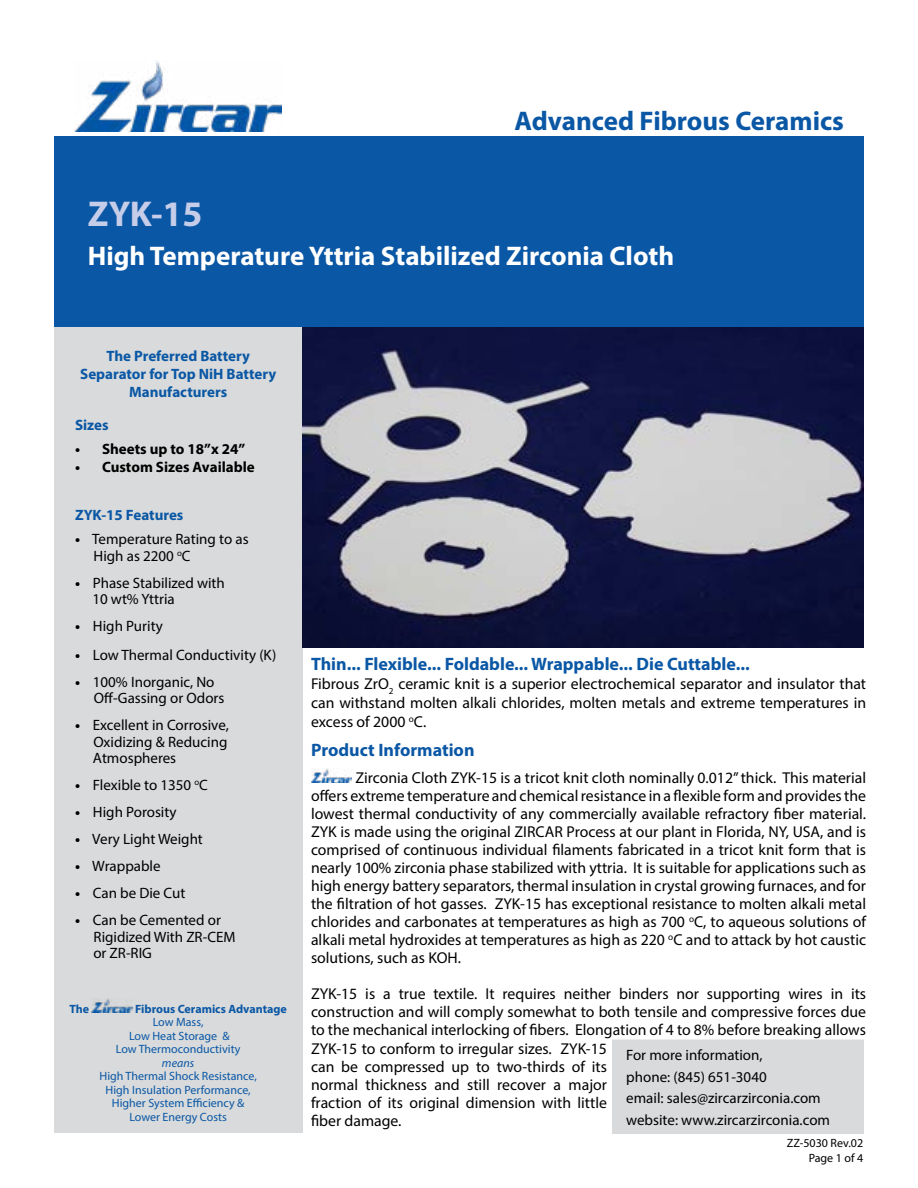
<style>
.page{position:relative;width:918px;height:1188px;background:#fff}
.page>*{position:absolute;margin:0;border:0;box-sizing:border-box;transform-origin:0 0}
.t1{font:700 36px "Myriad Pro";color:#c6cde9}
.t2{font:700 27px "Myriad Pro";color:#fff}
.t3{font:700 27px "Myriad Pro";color:#0a57a5}
.t4{font:700 18px "Myriad Pro";color:#0a57a5}
.t5{font:15.75px/18px "Myriad Pro";color:#000;text-align:justify}
.t6{font:15px/16.5px "Myriad Pro";color:#000}
.t7{font:700 15px/18px "Myriad Pro";color:#0a57a5;text-align:center}
.t8{font:700 15px "Myriad Pro";color:#000}
.t9{font:12px/13.5px "Myriad Pro";color:#0a57a5;text-align:center}
.t10{font:700 12px "Myriad Pro";color:#0a57a5}
.t11{font:12px/14.4px "Myriad Pro";color:#000;text-align:right}
.t12{font:italic 12px "Myriad Pro";color:#0a57a5}
.s1{font-weight:700}
</style>
<div class="page">
<div style="left:54px;top:322px;width:248px;height:811px;background:#d8dadb"></div>
<div style="left:612px;top:1040px;width:252px;height:94px;background:#d8dadb"></div>
<img style="left:74px;top:60px;width:207px;height:72px">
<div style="left:54px;top:137px;width:810px;height:190px;background:#0a57a5"></div>
<img style="left:311px;top:769px;width:41px;height:14px">
<img style="left:92px;top:999px;width:40px;height:14px">
<img style="left:302px;top:327px;width:562px;height:321px">
<h2 class="t3" style="left:514px;top:104px;width:331px">Advanced Fibrous Ceramics</h2>
<h1 class="t1" style="left:88px;top:190px;width:116px">ZYK-15</h1>
<h2 class="t2" style="left:88px;top:238px;width:588px">High Temperature Yttria Stabilized Zirconia Cloth</h2>
<p class="t7" style="left:80px;top:347px;width:198px">The Preferred Battery<br>Separator for Top NiH Battery<br>Manufacturers</p>
<p class="t7" style="left:75px;top:416px;width:35px">Sizes</p>
<p class="t8" style="left:75px;top:439px;width:172px">• Sheets up to 18”x 24”</p>
<p class="t8" style="left:75px;top:457px;width:181px">• Custom Sizes Available</p>
<p class="t7" style="left:75px;top:506px;width:110px">ZYK-15 Features</p>
<p class="t6" style="left:94px;top:531px;width:157px;text-indent:-18px"><span class="s1">•</span> Temperature Rating to as<br>High as 2200 <sup>o</sup>C</p>
<p class="t6" style="left:92px;top:574px;width:134px;text-indent:-17px"><span class="s1">•</span> Phase Stabilized with<br>10 wt% Yttria</p>
<p class="t6" style="left:75px;top:618px;width:89px"><span class="s1">•</span> High Purity</p>
<p class="t6" style="left:75px;top:646px;width:203px"><span class="s1">•</span> Low Thermal Conductivity (K)</p>
<p class="t6" style="left:94px;top:673px;width:132px;text-indent:-19px"><span class="s1">•</span> 100% Inorganic, No<br>Off-Gassing or Odors</p>
<p class="t6" style="left:93px;top:717px;width:137px;text-align:justify;text-indent:-18px"><span class="s1">•</span> Excellent in Corrosive, Oxidizing &amp; Reducing Atmospheres</p>
<p class="t6" style="left:75px;top:777px;width:134px"><span class="s1">•</span> Flexible to 1350 <sup>o</sup>C</p>
<p class="t6" style="left:75px;top:804px;width:103px"><span class="s1">•</span> High Porosity</p>
<p class="t6" style="left:75px;top:831px;width:129px"><span class="s1">•</span> Very Light Weight</p>
<p class="t6" style="left:75px;top:858px;width:87px"><span class="s1">•</span> Wrappable</p>
<p class="t6" style="left:75px;top:885px;width:112px"><span class="s1">•</span> Can be Die Cut</p>
<p class="t6" style="left:93px;top:912px;width:144px;text-indent:-18px"><span class="s1">•</span> Can be Cemented or<br>Rigidized With ZR-CEM or ZR-RIG</p>
<p class="t10" style="left:69px;top:1001px;width:21px">The</p>
<p class="t10" style="left:135px;top:1001px;width:153px">Fibrous Ceramics Advantage</p>
<p class="t9" style="left:116px;top:1015px;width:126px">Low Mass,<br>Low Heat Storage &amp;<br>Low Thermoconductivity</p>
<p class="t12" style="left:162px;top:1055px;width:34px">means</p>
<p class="t9" style="left:99px;top:1069px;width:159px">High Thermal Shock Resistance,<br>High Insulation Performance,<br>Higher System Efficiency &amp;<br>Lower Energy Costs</p>
<p class="t4" style="left:311px;top:652px;width:440px">Thin... Flexible... Foldable... Wrappable... Die Cuttable...</p>
<p class="t5" style="left:311px;top:674px;width:557px;line-height:18.9px">Fibrous ZrO<sub>2</sub> ceramic knit is a superior electrochemical separator and insulator that can withstand molten alkali chlorides, molten metals and extreme temperatures in excess of 2000 <sup>o</sup>C.</p>
<p class="t4" style="left:311px;top:738px;width:165px">Product Information</p>
<p class="t5" style="left:311px;top:768px;width:557px;text-indent:45px">Zirconia Cloth ZYK-15 is a tricot knit cloth nominally 0.012” thick. This material offers extreme temperature and chemical resistance in a flexible form and provides the lowest thermal conductivity of any commercially available refractory fiber material.<br>ZYK is made using the original ZIRCAR Process at our plant in Florida, NY, USA, and is comprised of continuous individual filaments fabricated in a tricot knit form that is nearly 100% zirconia phase stabilized with yttria. It is suitable for applications such as high energy battery separators, thermal insulation in crystal growing furnaces, and for the filtration of hot gasses. ZYK-15 has exceptional resistance to molten alkali metal chlorides and carbonates at temperatures as high as 700 <sup>o</sup>C, to aqueous solutions of alkali metal hydroxides at temperatures as high as 220 <sup>o</sup>C and to attack by hot caustic solutions, such as KOH.</p>
<p class="t5" style="left:311px;top:984px;width:557px">ZYK-15 is a true textile. It requires neither binders nor supporting wires in its construction and will comply somewhat to both tensile and compressive forces due to the mechanical interlocking of fibers. Elongation of 4 to 8% before breaking allows</p>
<p class="t5" style="left:311px;top:1040px;width:297px">ZYK-15 to conform to irregular sizes. ZYK-15 can be compressed up to two-thirds of its normal thickness and still recover a major fraction of its original dimension with little fiber damage.</p>
<p class="t6" style="left:626px;top:1044px;width:205px;line-height:21.5px">For more information,<br>phone: (845) 651-3040<br>email: sales@zircarzirconia.com website: www.zircarzirconia.com</p>
<p class="t11" style="left:787px;top:1136px;width:78px">ZZ-5030 Rev.02<br>Page 1 of 4</p>
</div>
